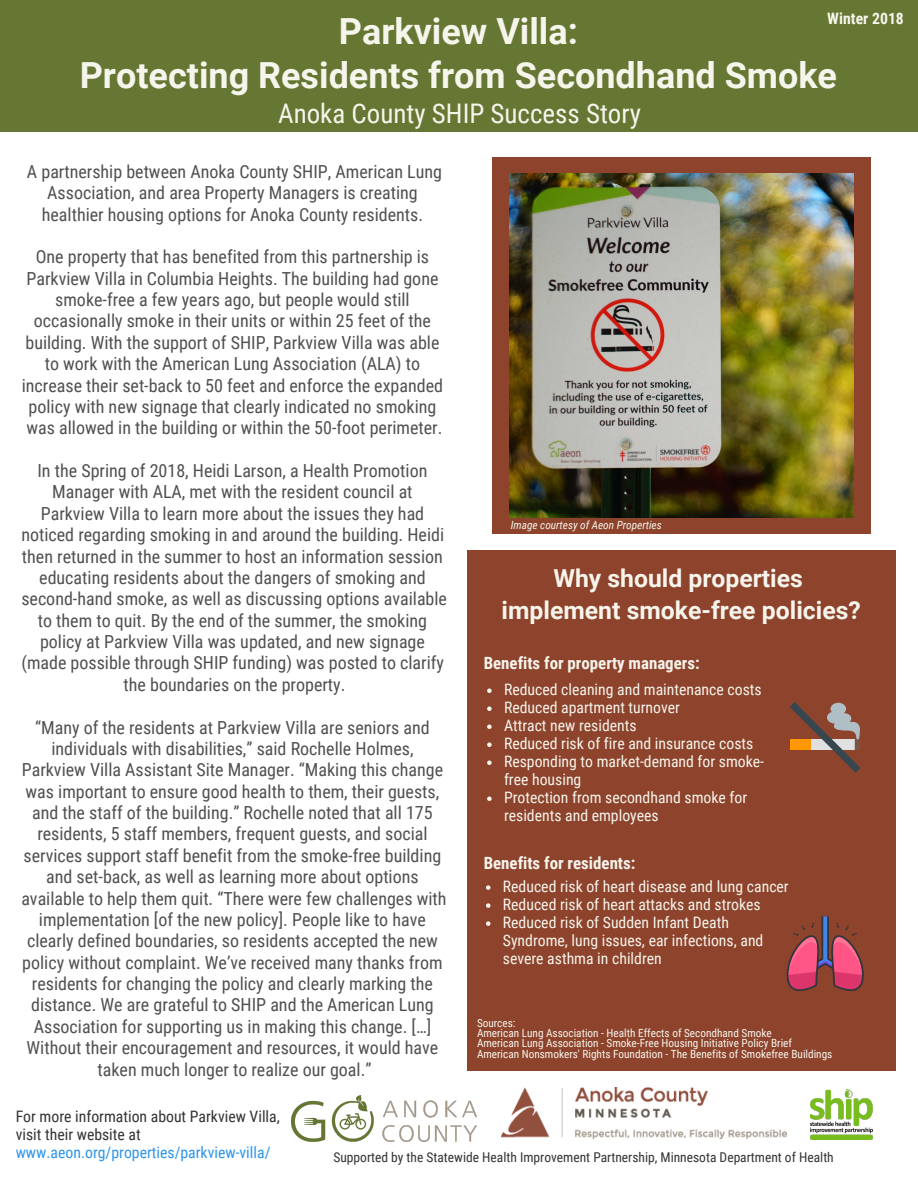
<style>
.page{position:relative;width:918px;height:1188px;background:#fff}
.page>*{position:absolute;margin:0;border:0;box-sizing:border-box;transform-origin:0 0}
.t1{font:700 36px/43.8px "Roboto";color:#f6f5ec;text-align:center}
.t2{font:27px "Roboto Condensed";color:#f6f5ec}
.t3{font:700 24.75px/31.5px "Roboto";color:#f6f5ec;text-align:center}
.t4{font:18px/21.3px "Roboto Condensed";color:#505050;text-align:center}
.t5{font:700 16.8px "Roboto Condensed";color:#f6f5ec}
.t6{font:15.75px/18px "Roboto Condensed";color:#f6f5ec}
.t7{font:15.75px/18px "Roboto Condensed";color:#333}
.t8{font:15.75px "Roboto Condensed";color:#2d95ec}
.t9{font:700 15.75px "Roboto Condensed";color:#f6f5ec}
.t10{font:13.5px "Roboto Condensed";color:#333}
.t11{font:11.25px/10.2px "Roboto Condensed";color:#f6f5ec}
.t12{font:italic 11.25px "Roboto Condensed";color:#f6f5ec}
</style>
<div class="page">
<div style="left:493px;top:157px;width:378px;height:377px;background:#8d432c"></div>
<div style="left:0;top:0;width:918px;height:132px;background:#667734"></div>
<div style="left:467px;top:550px;width:429px;height:521px;background:#8d432c"></div>
<img style="left:810px;top:1089px;width:63px;height:51px">
<img style="left:291px;top:1096px;width:186px;height:46px">
<img style="left:502px;top:1088px;width:284px;height:50px">
<img style="left:510px;top:173px;width:344px;height:345px">
<svg style="left:786px;top:916px;width:78px;height:75px"></svg>
<svg style="left:790px;top:702px;width:71px;height:71px"></svg>
<svg style="left:487px;top:688px;width:5px;height:5px"></svg>
<svg style="left:487px;top:706px;width:5px;height:5px"></svg>
<svg style="left:487px;top:724px;width:5px;height:5px"></svg>
<svg style="left:487px;top:742px;width:5px;height:5px"></svg>
<svg style="left:487px;top:760px;width:5px;height:5px"></svg>
<svg style="left:487px;top:796px;width:5px;height:5px"></svg>
<svg style="left:486px;top:885px;width:4px;height:5px"></svg>
<svg style="left:486px;top:903px;width:4px;height:5px"></svg>
<svg style="left:486px;top:921px;width:4px;height:5px"></svg>
<p class="t9" style="left:827px;top:7px;width:78px">Winter 2018</p>
<h1 class="t1" style="left:80px;top:8px;width:759px">Parkview Villa:<br>Protecting Residents from Secondhand Smoke</h1>
<h2 class="t2" style="left:278px;top:94px;width:364px">Anoka County SHIP Success Story</h2>
<p class="t4" style="left:27px;top:160px;width:417px">A partnership between Anoka County SHIP, American Lung<br>Association, and area Property Managers is creating healthier housing options for Anoka County residents.</p>
<p class="t4" style="left:22px;top:246px;width:423px">One property that has benefited from this partnership is Parkview Villa in Columbia Heights. The building had gone smoke-free a few years ago, but people would still occasionally smoke in their units or within 25 feet of the building. With the support of SHIP, Parkview Villa was able to work with the American Lung Association (ALA) to increase their set-back to 50 feet and enforce the expanded policy with new signage that clearly indicated no smoking was allowed in the building or within the 50-foot perimeter.</p>
<p class="t4" style="left:21px;top:459px;width:427px">In the Spring of 2018, Heidi Larson, a Health Promotion Manager with ALA, met with the resident council at Parkview Villa to learn more about the issues they had noticed regarding smoking in and around the building. Heidi then returned in the summer to host an information session educating residents about the dangers of smoking and second-hand smoke, as well as discussing options available to them to quit. By the end of the summer, the smoking policy at Parkview Villa was updated, and new signage (made possible through SHIP funding) was posted to clarify the boundaries on the property.</p>
<p class="t4" style="left:21px;top:716px;width:427px">“Many of the residents at Parkview Villa are seniors and individuals with disabilities,” said Rochelle Holmes, Parkview Villa Assistant Site Manager. “Making this change was important to ensure good health to them, their guests, and the staff of the building.” Rochelle noted that all 175 residents, 5 staff members, frequent guests, and social services support staff benefit from the smoke-free building and set-back, as well as learning more about options available to help them quit. “There were few challenges with implementation [of the new policy]. People like to have clearly defined boundaries, so residents accepted the new policy without complaint. We’ve received many thanks from residents for changing the policy and clearly marking the distance. We are grateful to SHIP and the American Lung Association for supporting us in making this change. […] Without their encouragement and resources, it would have taken much longer to realize our goal.”</p>
<p class="t12" style="left:511px;top:517px;width:153px">Image courtesy of Aeon Properties</p>
<h3 class="t3" style="left:502px;top:562px;width:361px">Why should properties implement smoke-free policies?</h3>
<p class="t5" style="left:484px;top:652px;width:218px">Benefits for property managers:</p>
<p class="t6" style="left:504px;top:680px;width:262px">Reduced cleaning and maintenance costs<br>Reduced apartment turnover<br>Attract new residents<br>Reduced risk of fire and insurance costs<br>Responding to market-demand for smoke&shy;free housing<br>Protection from secondhand smoke for residents and employees</p>
<p class="t5" style="left:484px;top:851px;width:153px">Benefits for residents:</p>
<p class="t6" style="left:503px;top:877px;width:287px">Reduced risk of heart disease and lung cancer Reduced risk of heart attacks and strokes Reduced risk of Sudden Infant Death Syndrome, lung issues, ear infections, and severe asthma in children</p>
<p class="t11" style="left:477px;top:1018px;width:357px">Sources:<br>American Lung Association - Health Effects of Secondhand Smoke<br>American Lung Association - Smoke-Free Housing Initiative Policy Brief American Nonsmokers' Rights Foundation - The Benefits of Smokefree Buildings</p>
<p class="t7" style="left:16px;top:1106px;width:266px">For more information about Parkview Villa, visit their website at</p>
<p class="t8" style="left:16px;top:1141px;width:256px">www.aeon.org/properties/parkview-villa/</p>
<p class="t10" style="left:333px;top:1148px;width:502px">Supported by the Statewide Health Improvement Partnership, Minnesota Department of Health</p>
</div>
